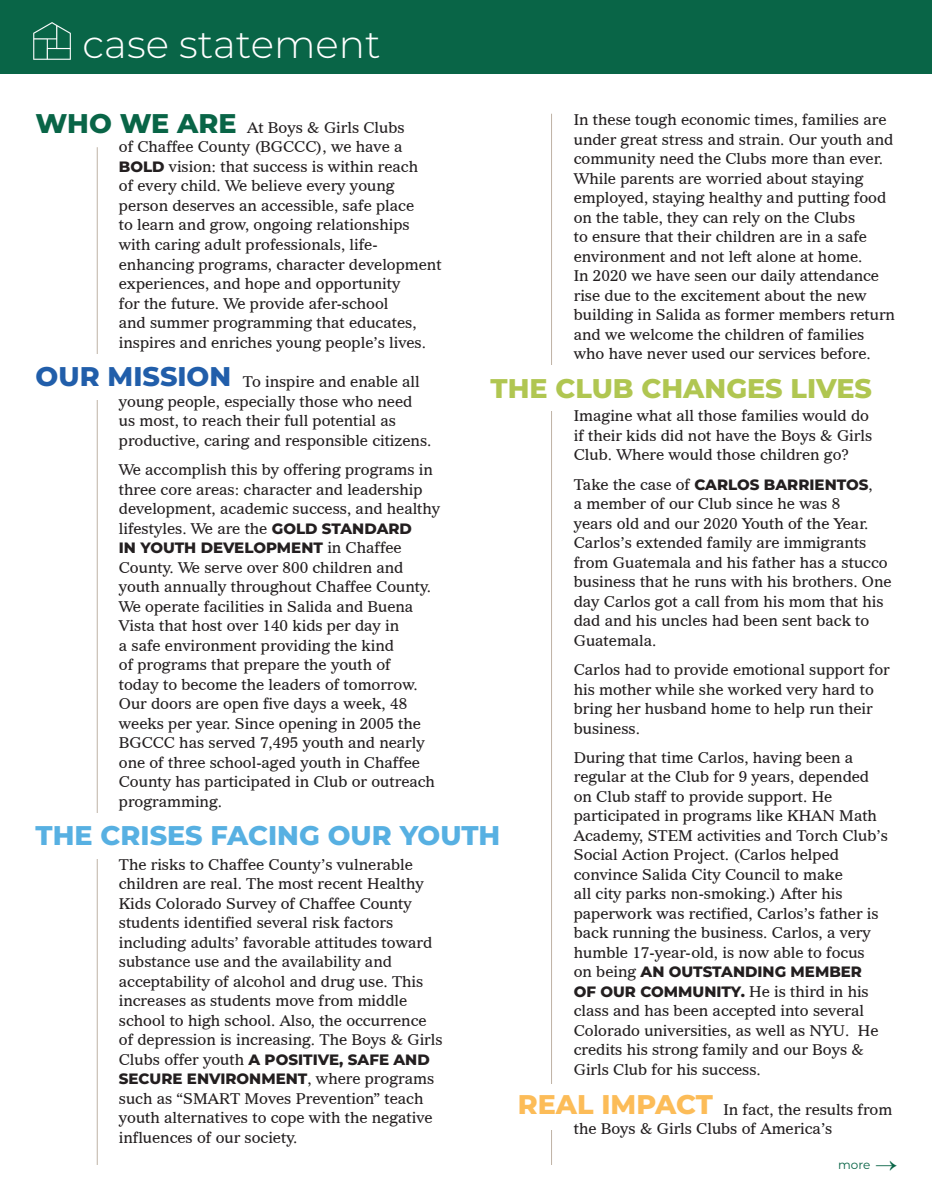
<style>
.page{position:relative;width:932px;height:1202px;background:#fff}
.page>*{position:absolute;margin:0;border:0;box-sizing:border-box;transform-origin:0 0}
.t1{font:300 39px "Montserrat";color:#fff}
.t2{font:800 27px "Montserrat";color:#57b0e2}
.t3{font:800 27px "Montserrat";color:#b0c651}
.t4{font:800 27px "Montserrat";color:#215eaa}
.t5{font:800 27px "Montserrat";color:#fcbc58}
.t6{font:800 27px "Montserrat";color:#096547}
.t7{font:15px/19.5px "Imperial BT";color:#231f20}
.t8{font:12px "Montserrat";color:#096547}
.s1{font-family:"Montserrat";font-weight:800}
</style>
<div class="page">
<div style="left:0;top:0;width:932px;height:73px;background:#096547"></div>
<img style="left:34px;top:23px;width:36px;height:37px">
<hr style="left:97px;top:147px;width:1px;height:1018px;background:#bfb3a5">
<hr style="left:551px;top:114px;width:1px;height:1051px;background:#bfb3a5">
<div style="left:525px;top:365px;width:42px;height:46px;background:#fff"></div>
<div style="left:71px;top:354px;width:42px;height:46px;background:#fff"></div>
<div style="left:76px;top:812px;width:42px;height:46px;background:#fff"></div>
<div style="left:529px;top:1083px;width:42px;height:46px;background:#fff"></div>
<p class="t1" style="left:83px;top:18px;width:299px">case statement</p>
<p class="t6" style="left:36px;top:103px;width:202px">WHO WE ARE</p>
<p class="t7" style="left:573px;top:110px;width:323px">In these tough economic times, families are under great stress and strain. Our youth and community need the Clubs more than ever.<br>While parents are worried about staying employed, staying healthy and putting food on the table, they can rely on the Clubs<br>to ensure that their children are in a safe environment and not left alone at home.<br>In 2020 we have seen our daily attendance rise due to the excitement about the new building in Salida as former members return and we welcome the children of families who have never used our services before.</p>
<p class="t7" style="left:119px;top:118px;width:324px;text-indent:128px">At Boys &amp; Girls Clubs<br>of Chaffee County (BGCCC), we have a <span class="s1">BOLD</span> vision: that success is within reach<br>of every child. We believe every young person deserves an accessible, safe place<br>to learn and grow, ongoing relationships with caring adult professionals, life&shy;enhancing programs, character development experiences, and hope and opportunity<br>for the future. We provide afer-school<br>and summer programming that educates, inspires and enriches young people’s lives.</p>
<p class="t7" style="left:119px;top:372px;width:314px;text-indent:124px">To inspire and enable all young people, especially those who need us most, to reach their full potential as productive, caring and responsible citizens.</p>
<p class="t7" style="left:119px;top:460px;width:323px">We accomplish this by offering programs in three core areas: character and leadership development, academic success, and healthy lifestyles. We are the <span class="s1">GOLD STANDARD<br>IN YOUTH DEVELOPMENT</span> in Chaffee County. We serve over 800 children and youth annually throughout Chaffee County.<br>We operate facilities in Salida and Buena Vista that host over 140 kids per day in<br>a safe environment providing the kind<br>of programs that prepare the youth of<br>today to become the leaders of tomorrow.<br>Our doors are open five days a week, 48 weeks per year. Since opening in 2005 the BGCCC has served 7,495 youth and nearly one of three school-aged youth in Chaffee County has participated in Club or outreach programming.</p>
<p class="t4" style="left:36px;top:357px;width:197px">OUR MISSION</p>
<p class="t3" style="left:490px;top:369px;width:383px">THE CLUB CHANGES LIVES</p>
<p class="t7" style="left:573px;top:406px;width:300px">Imagine what all those families would do if their kids did not have the Boys &amp; Girls<br>Club. Where would those children go?</p>
<p class="t7" style="left:573px;top:474px;width:319px">Take the case of <span class="s1">CARLOS BARRIENTOS</span>,<br>a member of our Club since he was 8<br>years old and our 2020 Youth of the Year.<br>Carlos’s extended family are immigrants from Guatemala and his father has a stucco business that he runs with his brothers. One day Carlos got a call from his mom that his dad and his uncles had been sent back to Guatemala.</p>
<p class="t7" style="left:573px;top:660px;width:317px">Carlos had to provide emotional support for his mother while she worked very hard to bring her husband home to help run their business.</p>
<p class="t7" style="left:573px;top:747px;width:315px">During that time Carlos, having been a regular at the Club for 9 years, depended on Club staff to provide support. He participated in programs like KHAN Math Academy, STEM activities and Torch Club’s Social Action Project. (Carlos helped convince Salida City Council to make<br>all city parks non-smoking.) After his paperwork was rectified, Carlos’s father is back running the business. Carlos, a very humble 17-year-old, is now able to focus<br>on being <span class="s1">AN OUTSTANDING MEMBER OF OUR COMMUNITY.</span> He is third in his class and has been accepted into several Colorado universities, as well as NYU. He credits his strong family and our Boys &amp; Girls Club for his success.</p>
<p class="t7" style="left:573px;top:1099px;width:320px;text-indent:150px">In fact, the results from the Boys &amp; Girls Clubs of America’s</p>
<p class="t8" style="left:838px;top:1156px;width:34px">more</p>
<p class="t2" style="left:36px;top:815px;width:466px">THE CRISES FACING OUR YOUTH</p>
<p class="t7" style="left:119px;top:854px;width:325px">The risks to Chaffee County’s vulnerable children are real. The most recent Healthy Kids Colorado Survey of Chaffee County students identified several risk factors including adults’ favorable attitudes toward substance use and the availability and acceptability of alcohol and drug use. This increases as students move from middle school to high school. Also, the occurrence of depression is increasing. The Boys &amp; Girls Clubs offer youth <span class="s1">A POSITIVE, SAFE AND SECURE ENVIRONMENT</span>, where programs such as “SMART Moves Prevention” teach youth alternatives to cope with the negative influences of our society.</p>
<p class="t5" style="left:517px;top:1084px;width:197px">REAL IMPACT</p>
</div>
